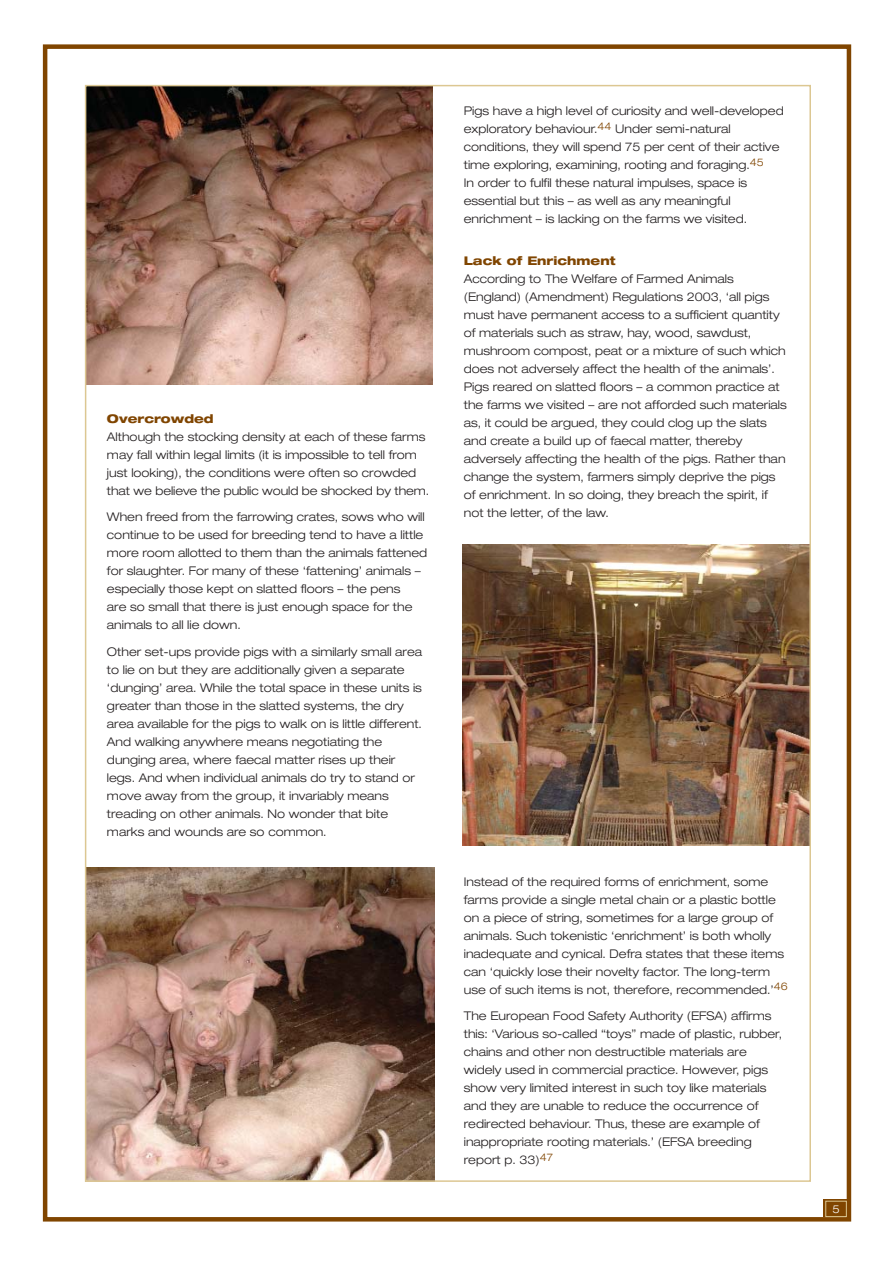
<style>
.page{position:relative;width:893px;height:1263px;background:#fff}
.page>*{position:absolute;margin:0;border:0;box-sizing:border-box;transform-origin:0 0}
.t1{font:300 expanded 12px/18px "Helvetica Neue";color:#231f20}
.t2{font:800 expanded 12px "Helvetica Neue";color:#804500}
.t3{font:300 expanded 10.95px "Helvetica Neue";color:#fff}
</style>
<div class="page">
<div style="left:43px;top:44px;width:808px;height:1178px;border:4px solid #804500"></div>
<div style="left:823px;top:1199px;width:23px;height:18px;background:#804500"></div>
<div style="left:825px;top:1201px;width:21px;height:16px;border:1px solid #dcc792"></div>
<img style="left:88px;top:88px;width:344px;height:296px">
<img style="left:462px;top:545px;width:346px;height:301px">
<img style="left:88px;top:867px;width:346px;height:312px">
<p class="t2" style="left:107px;top:414px;width:108px">Overcrowded</p>
<p class="t1" style="left:107px;top:429px;width:323px">Although the stocking density at each of these farms may fall within legal limits (it is impossible to tell from just looking), the conditions were often so crowded that we believe the public would be shocked by them.</p>
<p class="t1" style="left:107px;top:509px;width:321px">When freed from the farrowing crates, sows who will continue to be used for breeding tend to have a little more room allotted to them than the animals fattened for slaughter. For many of these ‘fattening’ animals – especially those kept on slatted floors – the pens<br>are so small that there is just enough space for the animals to all lie down.</p>
<p class="t1" style="left:107px;top:644px;width:316px">Other set-ups provide pigs with a similarly small area to lie on but they are additionally given a separate ‘dunging’ area. While the total space in these units is greater than those in the slatted systems, the dry area available for the pigs to walk on is little different.<br>And walking anywhere means negotiating the dunging area, where faecal matter rises up their legs. And when individual animals do try to stand or move away from the group, it invariably means treading on other animals. No wonder that bite marks and wounds are so common.</p>
<p class="t1" style="left:464px;top:103px;width:321px">Pigs have a high level of curiosity and well-developed exploratory behaviour.<sup>44</sup> Under semi-natural conditions, they will spend 75 per cent of their active time exploring, examining, rooting and foraging.<sup>45<br></sup>In order to fulfil these natural impulses, space is essential but this – as well as any meaningful enrichment – is lacking on the farms we visited.</p>
<p class="t2" style="left:464px;top:256px;width:153px">Lack of Enrichment</p>
<p class="t1" style="left:464px;top:271px;width:324px">According to The Welfare of Farmed Animals (England) (Amendment) Regulations 2003, ‘all pigs must have permanent access to a sufficient quantity of materials such as straw, hay, wood, sawdust, mushroom compost, peat or a mixture of such which does not adversely affect the health of the animals’.<br>Pigs reared on slatted floors – a common practice at the farms we visited – are not afforded such materials as, it could be argued, they could clog up the slats and create a build up of faecal matter, thereby adversely affecting the health of the pigs. Rather than change the system, farmers simply deprive the pigs of enrichment. In so doing, they breach the spirit, if not the letter, of the law.</p>
<p class="t1" style="left:464px;top:874px;width:325px">Instead of the required forms of enrichment, some farms provide a single metal chain or a plastic bottle on a piece of string, sometimes for a large group of animals. Such tokenistic ‘enrichment’ is both wholly inadequate and cynical. Defra states that these items can ‘quickly lose their novelty factor. The long-term use of such items is not, therefore, recommended.’<sup>46</sup></p>
<p class="t1" style="left:464px;top:1008px;width:320px">The European Food Safety Authority (EFSA) affirms this: ‘Various so-called “toys” made of plastic, rubber, chains and other non destructible materials are widely used in commercial practice. However, pigs show very limited interest in such toy like materials and they are unable to reduce the occurrence of redirected behaviour. Thus, these are example of inappropriate rooting materials.’ (EFSA breeding report p. 33)<sup>47</sup></p>
<p class="t3" style="left:832px;top:1205px;width:9px">5</p>
</div>
